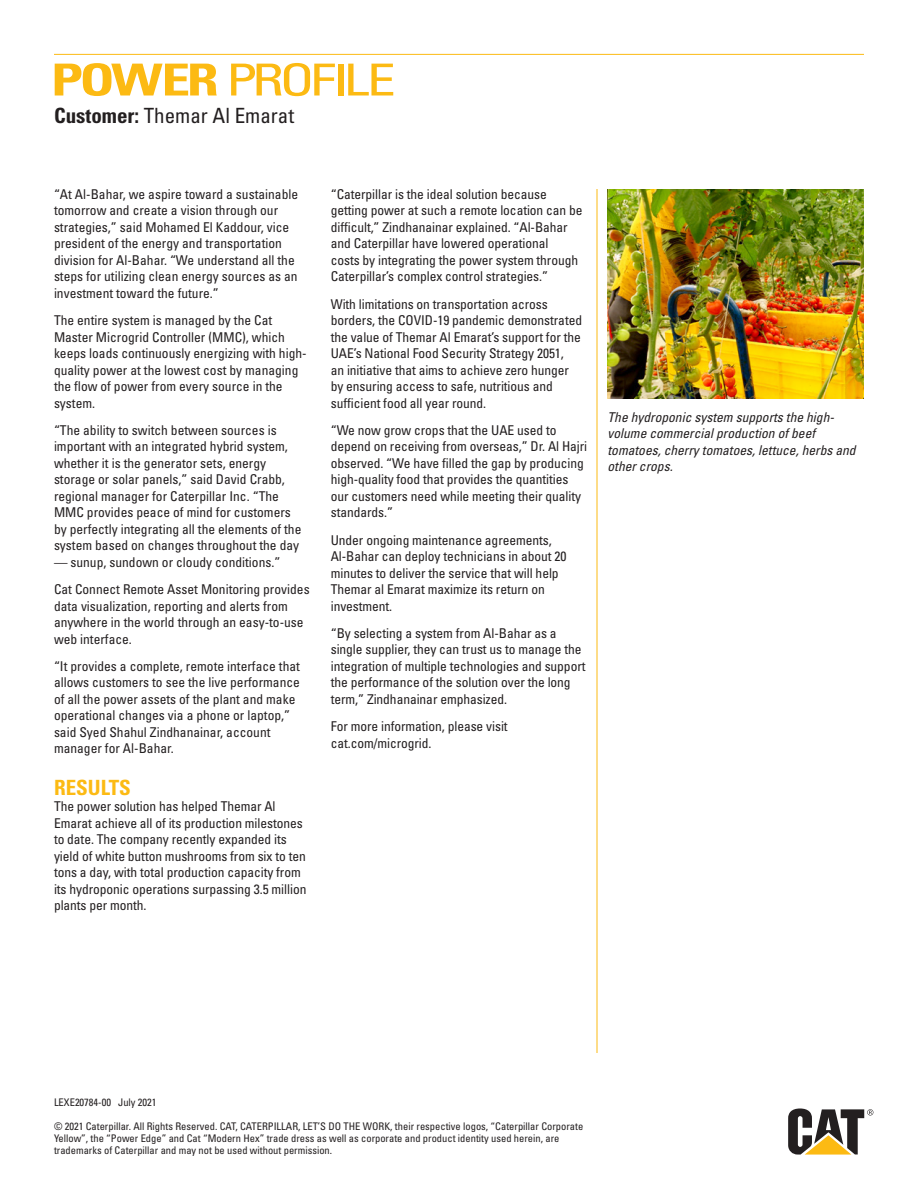
<style>
.page{position:relative;width:918px;height:1188px;background:#fff}
.page>*{position:absolute;margin:0;border:0;box-sizing:border-box;transform-origin:0 0}
.t1{font:condensed 44.1px "Univers LT Std";letter-spacing:-.08em;color:#fcba13;scale:1.3 1}
.Subhead{font:condensed 21px "Univers LT Std";color:#231f20}
.Subhead-2{font:700 condensed 21px "Univers LT Std";color:#fcba13}
.Body_Copy{font:condensed 13.5px/16.5px "Univers LT Std";letter-spacing:-.005em;color:#231f20}
.Body_Copy-2{font:italic condensed 13.5px/16.5px "Univers LT Std";color:#231f20}
.t2{font:condensed 10.5px/12px "Univers LT Std";color:#231f20}
.s1{font-weight:700}
</style>
<div class="page">
<svg style="left:788px;top:1108px;width:85px;height:47px"></svg>
<img style="left:608px;top:189px;width:256px;height:209px">
<hr style="left:597px;top:189px;width:1px;height:864px;background:#fcba13">
<hr style="left:54px;top:54px;width:810px;height:1px;background:#fcba13">
<p class="t1" style="left:51px;top:52px;width:267px"><span class="s1">POWER</span> PROFILE</p>
<p class="Subhead" style="left:54px;top:102px;width:242px"><span class="s1">Customer:</span> Themar Al Emarat</p>
<p class="Body_Copy" style="left:54px;top:186px;width:246px">“At Al-Bahar, we aspire toward a sustainable tomorrow and create a vision through our strategies,” said Mohamed El Kaddour, vice president of the energy and transportation division for Al-Bahar. “We understand all the steps for utilizing clean energy sources as an investment toward the future.”</p>
<p class="Body_Copy" style="left:54px;top:312px;width:254px">The entire system is managed by the Cat Master Microgrid Controller (MMC), which keeps loads continuously energizing with high&shy;quality power at the lowest cost by managing the flow of power from every source in the system.</p>
<p class="Body_Copy" style="left:54px;top:422px;width:249px">“The ability to switch between sources is important with an integrated hybrid system, whether it is the generator sets, energy storage or solar panels,” said David Crabb, regional manager for Caterpillar Inc. “The MMC provides peace of mind for customers by perfectly integrating all the elements of the system based on changes throughout the day</p>
<p class="Body_Copy" style="left:54px;top:554px;width:228px">— sunup, sundown or cloudy conditions.”</p>
<p class="Body_Copy" style="left:54px;top:581px;width:257px">Cat Connect Remote Asset Monitoring provides data visualization, reporting and alerts from anywhere in the world through an easy-to-use web interface.</p>
<p class="Body_Copy" style="left:54px;top:658px;width:247px">“It provides a complete, remote interface that allows customers to see the live performance of all the power assets of the plant and make operational changes via a phone or laptop,” said Syed Shahul Zindhanainar, account manager for Al-Bahar.</p>
<p class="Subhead-2" style="left:54px;top:774px;width:78px">RESULTS</p>
<p class="Body_Copy" style="left:54px;top:798px;width:254px">The power solution has helped Themar Al Emarat achieve all of its production milestones to date. The company recently expanded its yield of white button mushrooms from six to ten tons a day, with total production capacity from its hydroponic operations surpassing 3.5 million plants per month.</p>
<p class="Body_Copy" style="left:331px;top:186px;width:253px">“Caterpillar is the ideal solution because getting power at such a remote location can be difficult,” Zindhanainar explained. “Al-Bahar and Caterpillar have lowered operational<br>costs by integrating the power system through Caterpillar’s complex control strategies.”</p>
<p class="Body_Copy" style="left:331px;top:295px;width:253px">With limitations on transportation across borders, the COVID-19 pandemic demonstrated the value of Themar Al Emarat’s support for the UAE’s National Food Security Strategy 2051,<br>an initiative that aims to achieve zero hunger by ensuring access to safe, nutritious and sufficient food all year round.</p>
<p class="Body_Copy" style="left:331px;top:422px;width:258px">“We now grow crops that the UAE used to depend on receiving from overseas,” Dr. Al Hajri observed. “We have filled the gap by producing high-quality food that provides the quantities our customers need while meeting their quality standards.”</p>
<p class="Body_Copy" style="left:331px;top:531px;width:237px">Under ongoing maintenance agreements, Al-Bahar can deploy technicians in about 20 minutes to deliver the service that will help Themar al Emarat maximize its return on investment.</p>
<p class="Body_Copy" style="left:331px;top:625px;width:256px">“By selecting a system from Al-Bahar as a single supplier, they can trust us to manage the integration of multiple technologies and support the performance of the solution over the long term,” Zindhanainar emphasized.</p>
<p class="Body_Copy" style="left:331px;top:718px;width:178px">For more information, please visit cat.com/microgrid.</p>
<p class="Body_Copy-2" style="left:608px;top:408px;width:250px">The hydroponic system supports the high&shy;volume commercial production of beef tomatoes, cherry tomatoes, lettuce, herbs and other crops.</p>
<p class="t2" style="left:54px;top:1096px;width:104px">LEXE20784-00 July 2021</p>
<p class="t2" style="left:54px;top:1120px;width:531px">© 2021 Caterpillar. All Rights Reserved. CAT, CATERPILLAR, LET’S DO THE WORK, their respective logos, “Caterpillar Corporate<br>Yellow”, the “Power Edge” and Cat “Modern Hex” trade dress as well as corporate and product identity used herein, are trademarks of Caterpillar and may not be used without permission.</p>
</div>
